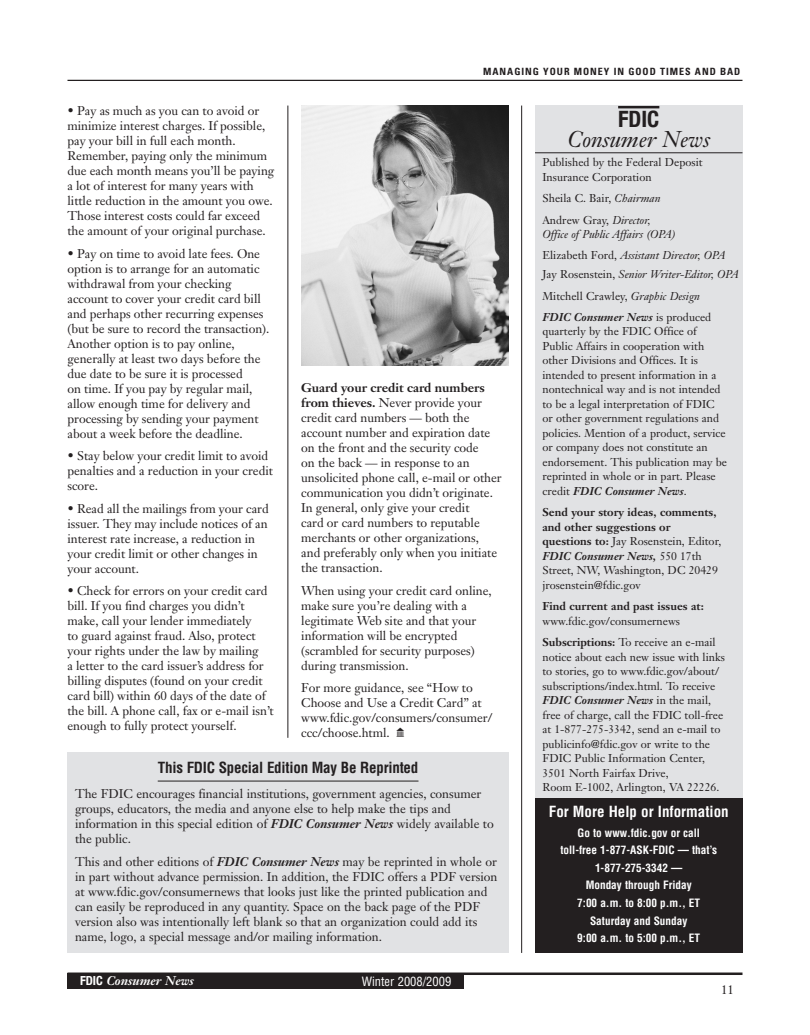
<style>
.page{position:relative;width:810px;height:1035px;background:#fff}
.page>*{position:absolute;margin:0;border:0;box-sizing:border-box;transform-origin:0 0}
.t1{font:italic 22.5px "Janson Text";color:#231f20}
.t2{font:700 condensed 22.5px "Helvetica Neue";color:#231f20}
.t3{font:700 condensed 15px "Helvetica";letter-spacing:-.015em;color:#231f20}
.t4{font:700 condensed 15px "Helvetica";color:#fff}
.t5{font:12.5px/15px "Janson Text";letter-spacing:-.005em;color:#231f20}
.t6{font:italic 700 12.5px "Janson Text";color:#fff}
.t7{font:condensed 12.5px "Helvetica";color:#fff}
.t8{font:11.25px/14.5px "Janson Text";color:#231f20}
.t9{font:700 condensed 11.25px/17.5px "Helvetica";color:#fff;text-align:center}
.t10{font:italic 11.25px/21.4px "Janson Text";color:#231f20}
.t11{font:700 11.25px "Janson Text";color:#231f20}
.t12{font:700 condensed 10px "Univers";letter-spacing:.1em;color:#231f20}
.s1{font-style:italic}
.s2{font-style:normal}
.s3{font-weight:700;font-style:italic}
.s4{font-weight:700}
.s5{font-family:"Carta"}
.s6{font-family:"Helvetica Neue";font-style:normal;font-stretch:condensed}
</style>
<div class="page">
<hr style="left:68px;top:80px;width:675px;height:1px;background:#231f20">
<hr style="left:68px;top:973px;width:675px;height:2px;background:#231f20">
<div style="left:68px;top:974px;width:396px;height:15px;background:#231f20"></div>
<div style="left:535px;top:106px;width:207px;height:71px;background:#e1e2e4"></div>
<hr style="left:618px;top:106px;width:41px;height:2px;background:#231f20">
<hr style="left:535px;top:153px;width:207px;height:1px;background:#231f20">
<div style="left:535px;top:158px;width:207px;height:641px;background:#e1e2e4"></div>
<div style="left:535px;top:799px;width:207px;height:154px;background:#231f20"></div>
<div style="left:68px;top:752px;width:441px;height:201px;background:#e1e2e4"></div>
<hr style="left:158px;top:781px;width:261px;height:1px;background:#231f20">
<img style="left:301px;top:106px;width:208px;height:260px">
<hr style="left:288px;top:106px;width:1px;height:632px;background:#231f20">
<hr style="left:521px;top:106px;width:1px;height:847px;background:#231f20">
<p class="t12" style="left:483px;top:66px;width:259px">MANAGING YOUR MONEY IN GOOD TIMES AND BAD</p>
<h1 class="t2" style="left:618px;top:106px;width:43px">FDIC</h1>
<h1 class="t1" style="left:567px;top:126px;width:144px">Consumer News</h1>
<p class="t8" style="left:542px;top:155px;width:162px">Published by the Federal Deposit<br>Insurance Corporation</p>
<p class="t8" style="left:542px;top:188px;width:120px;line-height:21.4px">Sheila C. Bair, <span class="s1">Chairman<br></span>Andrew Gray, <span class="s1">Director,</span></p>
<p class="t10" style="left:542px;top:224px;width:185px">Office of Public Affairs (OPA)<br><span class="s2">Elizabeth Ford,</span> Assistant Director, OPA</p>
<p class="t8" style="left:542px;top:264px;width:198px;line-height:21.4px">Jay Rosenstein, <span class="s1">Senior Writer-Editor, OPA<br></span>Mitchell Crawley, <span class="s1">Graphic Design<br></span><span class="s3">FDIC Consumer News</span> is produced</p>
<p class="t8" style="left:542px;top:324px;width:186px">quarterly by the FDIC Office of Public Affairs in cooperation with other Divisions and Offices. It is intended to present information in a nontechnical way and is not intended to be a legal interpretation of FDIC or other government regulations and policies. Mention of a product, service or company does not constitute an endorsement. This publication may be reprinted in whole or in part. Please credit <span class="s3">FDIC Consumer News</span>.</p>
<p class="t8" style="left:542px;top:505px;width:180px"><span class="s4">Send your story ideas, comments, and other suggestions or questions to:</span> Jay Rosenstein, Editor,<br><span class="s3">FDIC Consumer News,</span> 550 17th<br>Street, NW, Washington, DC 20429 jrosenstein@fdic.gov</p>
<p class="t11" style="left:542px;top:599px;width:163px">Find current and past issues at:</p>
<p class="t8" style="left:542px;top:610px;width:175px;line-height:21.4px">www.fdic.gov/consumernews<br><span class="s4">Subscriptions:</span> To receive an e-mail</p>
<p class="t8" style="left:542px;top:649px;width:184px">notice about each new issue with links to stories, go to www.fdic.gov/about/ subscriptions/index.html. To receive <span class="s3">FDIC Consumer News</span> in the mail, free of charge, call the FDIC toll-free at 1-877-275-3342, send an e-mail to publicinfo@fdic.gov or write to the FDIC Public Information Center, 3501 North Fairfax Drive,<br>Room E-1002, Arlington, VA 22226.</p>
<p class="t4" style="left:549px;top:802px;width:181px">For More Help or Information</p>
<p class="t9" style="left:560px;top:824px;width:158px">Go to www.fdic.gov or call toll-free 1-877-ASK-FDIC — that’s<br>1-877-275-3342 —<br>Monday through Friday<br>7:00 a.m. to 8:00 p.m., ET<br>Saturday and Sunday<br>9:00 a.m. to 5:00 p.m., ET</p>
<p class="t5" style="left:68px;top:103px;width:208px">• Pay as much as you can to avoid or minimize interest charges. If possible, pay your bill in full each month.<br>Remember, paying only the minimum due each month means you’ll be paying a lot of interest for many years with little reduction in the amount you owe.<br>Those interest costs could far exceed the amount of your original purchase.</p>
<p class="t5" style="left:68px;top:246px;width:203px">• Pay on time to avoid late fees. One option is to arrange for an automatic withdrawal from your checking account to cover your credit card bill and perhaps other recurring expenses (but be sure to record the transaction).<br>Another option is to pay online, generally at least two days before the due date to be sure it is processed<br>on time. If you pay by regular mail, allow enough time for delivery and processing by sending your payment about a week before the deadline.</p>
<p class="t5" style="left:68px;top:448px;width:207px">• Stay below your credit limit to avoid penalties and a reduction in your credit score.</p>
<p class="t5" style="left:68px;top:501px;width:203px">• Read all the mailings from your card issuer. They may include notices of an interest rate increase, a reduction in your credit limit or other changes in your account.</p>
<p class="t5" style="left:68px;top:583px;width:208px">• Check for errors on your credit card bill. If you find charges you didn’t make, call your lender immediately<br>to guard against fraud. Also, protect your rights under the law by mailing<br>a letter to the card issuer’s address for billing disputes (found on your credit card bill) within 60 days of the date of the bill. A phone call, fax or e-mail isn’t enough to fully protect yourself.</p>
<p class="t5" style="left:301px;top:380px;width:202px"><span class="s4">Guard your credit card numbers from thieves.</span> Never provide your credit card numbers — both the account number and expiration date on the front and the security code<br>on the back — in response to an unsolicited phone call, e-mail or other communication you didn’t originate.<br>In general, only give your credit<br>card or card numbers to reputable merchants or other organizations,<br>and preferably only when you initiate the transaction.</p>
<p class="t5" style="left:301px;top:583px;width:192px">When using your credit card online, make sure you’re dealing with a legitimate Web site and that your information will be encrypted (scrambled for security purposes) during transmission.</p>
<p class="t5" style="left:301px;top:680px;width:193px">For more guidance, see “How to<br>Choose and Use a Credit Card” at www.fdic.gov/consumers/consumer/ ccc/choose.html. <span class="s5">Q</span></p>
<p class="t3" style="left:158px;top:758px;width:262px">This FDIC Special Edition May Be Reprinted</p>
<p class="t5" style="left:75px;top:786px;width:420px">The FDIC encourages financial institutions, government agencies, consumer groups, educators, the media and anyone else to help make the tips and information in this special edition of <span class="s3">FDIC Consumer News</span> widely available to the public.</p>
<p class="t5" style="left:75px;top:855px;width:424px">This and other editions of <span class="s3">FDIC Consumer News</span> may be reprinted in whole or in part without advance permission. In addition, the FDIC offers a PDF version at www.fdic.gov/consumernews that looks just like the printed publication and can easily be reproduced in any quantity. Space on the back page of the PDF version also was intentionally left blank so that an organization could add its name, logo, a special message and/or mailing information.</p>
<p class="t6" style="left:80px;top:973px;width:115px"><span class="s6">FDIC</span> Consumer News</p>
<p class="t7" style="left:362px;top:973px;width:91px">Winter 2008/2009</p>
<p class="t5" style="left:721px;top:982px;width:14px">11</p>
</div>
